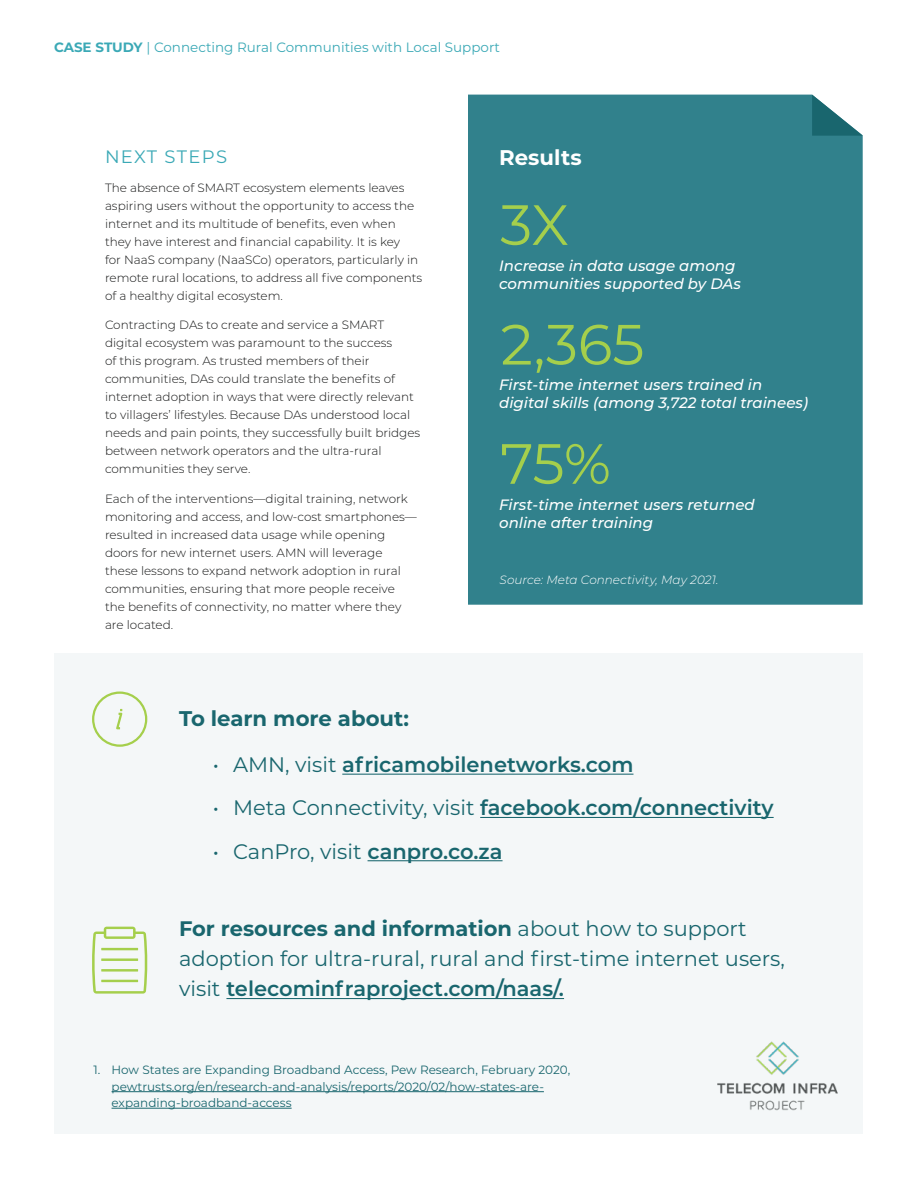
<style>
.page{position:relative;width:918px;height:1188px;background:#fff}
.page>*{position:absolute;margin:0;border:0;box-sizing:border-box;transform-origin:0 0}
.t1{font:56.55px "Montserrat";letter-spacing:-.005em;color:#a5cf4c}
.t2{font:700 21.3px "Montserrat";color:#19666e}
.t3{font:700 21.3px "Montserrat";color:#fff}
.t4{font:21px/30px "Montserrat";color:#19666e}
.t5{font:600 21px "Montserrat";color:#19666e}
.t6{font:18px "Montserrat";letter-spacing:.075em;color:#3ba9b6}
.t7{font:italic 500 15px/18px "Montserrat";color:#fff}
.t8{font:13.5px "Montserrat";color:#3ba9b6}
.t9{font:300 12px/18px "Montserrat";color:#141515}
.t10{font:12px/16.5px "Montserrat";color:#19666e}
.t11{font:italic 300 12px "Montserrat";color:#fff}
.s1{font-weight:700}
.s2{font-weight:400}
.s3{font-weight:600}
</style>
<div class="page">
<div style="left:468px;top:95px;width:395px;height:510px;background:#31818c"></div>
<svg style="left:812px;top:95px;width:51px;height:41px"></svg>
<div style="left:54px;top:653px;width:809px;height:481px;background:#f4f7f8"></div>
<hr style="left:342px;top:774px;width:291px;height:1px;background:#19666e">
<hr style="left:480px;top:817px;width:294px;height:1px;background:#19666e">
<hr style="left:368px;top:860px;width:135px;height:1px;background:#19666e">
<hr style="left:226px;top:998px;width:338px;height:1px;background:#19666e">
<svg style="left:92px;top:692px;width:55px;height:55px"></svg>
<svg style="left:92px;top:927px;width:56px;height:67px"></svg>
<hr style="left:112px;top:1091px;width:432px;height:1px;background:#19666e">
<hr style="left:112px;top:1108px;width:180px;height:1px;background:#19666e">
<p class="t8" style="left:54px;top:38px;width:448px"><span class="s1">CASE STUDY</span> | Connecting Rural Communities with Local Support</p>
<h3 class="t6" style="left:105px;top:144px;width:124px">NEXT STEPS</h3>
<h2 class="t3" style="left:499px;top:143px;width:84px">Results</h2>
<p class="t9" style="left:105px;top:179px;width:319px">The absence of SMART ecosystem elements leaves aspiring users without the opportunity to access the internet and its multitude of benefits, even when they have interest and financial capability. It is key<br>for NaaS company (NaaSCo) operators, particularly in remote rural locations, to address all five components of a healthy digital ecosystem.</p>
<p class="t9" style="left:105px;top:316px;width:317px">Contracting DAs to create and service a SMART digital ecosystem was paramount to the success<br>of this program. As trusted members of their communities, DAs could translate the benefits of internet adoption in ways that were directly relevant to villagers’ lifestyles. Because DAs understood local needs and pain points, they successfully built bridges between network operators and the ultra-rural communities they serve.</p>
<p class="t9" style="left:105px;top:489px;width:313px">Each of the interventions—digital training, network monitoring and access, and low-cost smartphones— resulted in increased data usage while opening doors for new internet users. AMN will leverage these lessons to expand network adoption in rural communities, ensuring that more people receive the benefits of connectivity, no matter where they are located.</p>
<h1 class="t1" style="left:500px;top:186px;width:70px">3X</h1>
<p class="t7" style="left:499px;top:256px;width:243px">Increase in data usage among communities supported by DAs</p>
<h1 class="t1" style="left:501px;top:306px;width:145px">2,365</h1>
<p class="t7" style="left:499px;top:375px;width:310px">First-time internet users trained in digital skills (among 3,722 total trainees)</p>
<h1 class="t1" style="left:500px;top:425px;width:112px">75%</h1>
<p class="t7" style="left:499px;top:495px;width:257px">First-time internet users returned online after training</p>
<p class="t11" style="left:500px;top:571px;width:220px">Source: Meta Connectivity, May 2021.</p>
<h2 class="t2" style="left:179px;top:703px;width:231px">To learn more about:</h2>
<h3 class="t5" style="left:213px;top:750px;width:422px"><span class="s2">• AMN, visit</span> africamobilenetworks.com</h3>
<h3 class="t5" style="left:213px;top:793px;width:562px"><span class="s2">• Meta Connectivity, visit</span> facebook.com/connectivity</h3>
<h3 class="t4" style="left:213px;top:835px;width:291px">• CanPro, visit <span class="s3">canpro.co.za</span></h3>
<h3 class="t4" style="left:179px;top:913px;width:607px"><span class="s1">For resources and information</span> about how to support adoption for ultra-rural, rural and first-time internet users, visit <span class="s3">telecominfraproject.com/naas/.</span></h3>
<p class="t10" style="left:112px;top:1061px;width:460px;text-indent:-18px">1. How States are Expanding Broadband Access, Pew Research, February 2020, pewtrusts.org/en/research-and-analysis/reports/2020/02/how-states-are&shy;expanding-broadband-access</p>
</div>
